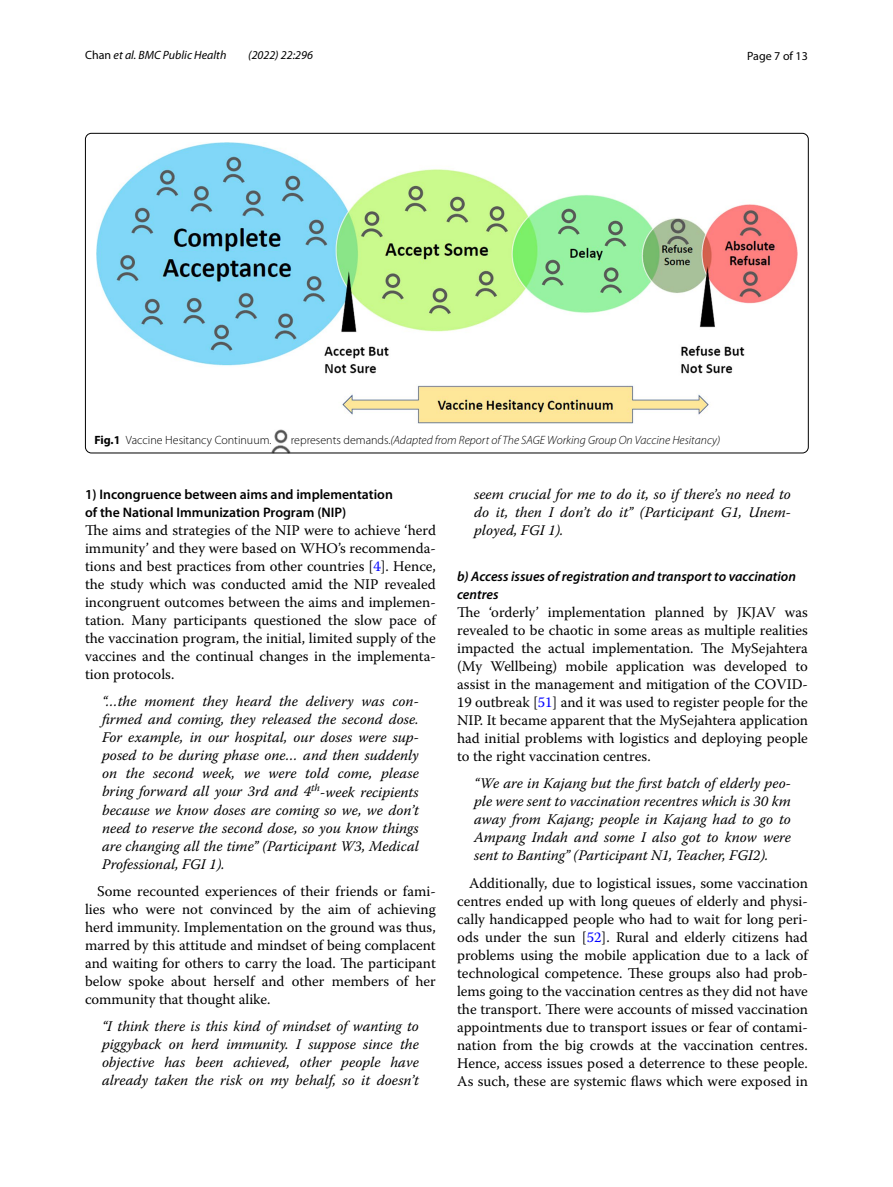
<style>
.page{position:relative;width:893px;height:1187px;background:#fff}
.page>*{position:absolute;margin:0;border:0;box-sizing:border-box;transform-origin:0 0}
.t1{font:14.7px/18px "Warnock Pro";color:#000;text-align:justify}
.t2{font:italic 14.7px/18px "Warnock Pro";color:#000;text-align:justify}
.t3{font:600 13.8px/18px "Myriad Pro";color:#000}
.t4{font:italic 600 13.8px/18px "Myriad Pro";color:#000}
.t5{font:italic 300 12px "Myriad Pro";color:#000}
.t6{font:italic 12px "Myriad Pro";color:#000}
.t7{font:300 12px "Myriad Pro";color:#000}
.t8{font:12px "Myriad Pro";color:#000}
.s1{font-style:normal}
.s2{font-weight:700}
.s3{color:#00f}
</style>
<div class="page">
<img style="left:97px;top:142px;width:700px;height:281px">
<img style="left:272px;top:430px;width:18px;height:21px">
<p class="t6" style="left:85px;top:48px;width:143px"><span class="s1">Chan</span> et al. BMC Public Health</p>
<p class="t6" style="left:248px;top:48px;width:66px">(2022) 22:296</p>
<p class="t8" style="left:747px;top:48px;width:62px">Page 7 of 13</p>
<p class="t7" style="left:94px;top:433px;width:179px"><span class="s2">Fig.1</span> Vaccine Hesitancy Continuum.</p>
<p class="t5" style="left:291px;top:433px;width:431px"><span class="s1">represents demands.</span>(Adapted from Report of The SAGE Working Group On Vaccine Hesitancy)</p>
<p class="t3" style="left:85px;top:485px;width:309px">1) Incongruence between aims and implementation of the National Immunization Program (NIP)</p>
<p class="t1" style="left:85px;top:521px;width:352px">The aims and strategies of the NIP were to achieve ‘herd immunity’ and they were based on WHO’s recommenda&shy;tions and best practices from other countries [<span class="s3">4</span>]. Hence, the study which was conducted amid the NIP revealed incongruent outcomes between the aims and implemen&shy;tation. Many participants questioned the slow pace of the vaccination program, the initial, limited supply of the vaccines and the continual changes in the implementa&shy;tion protocols.</p>
<p class="t2" style="left:102px;top:692px;width:318px">“…the moment they heard the delivery was con&shy;firmed and coming, they released the second dose.<br>For example, in our hospital, our doses were sup&shy;posed to be during phase one… and then suddenly on the second week, we were told come, please bring forward all your 3rd and 4<sup>th</sup>-week recipients because we know doses are coming so we, we don’t need to reserve the second dose, so you know things are changing all the time” (Participant W3, Medical Professional, FGI 1).</p>
<p class="t1" style="left:85px;top:881px;width:352px;text-indent:12px">Some recounted experiences of their friends or fami&shy;lies who were not convinced by the aim of achieving herd immunity. Implementation on the ground was thus, marred by this attitude and mindset of being complacent and waiting for others to carry the load. The participant below spoke about herself and other members of her community that thought alike.</p>
<p class="t2" style="left:102px;top:1017px;width:318px">“I think there is this kind of mindset of wanting to piggyback on herd immunity. I suppose since the objective has been achieved, other people have already taken the risk on my behalf, so it doesn’t</p>
<p class="t2" style="left:474px;top:485px;width:318px">seem crucial for me to do it, so if there’s no need to do it, then I don’t do it” (Participant G1, Unem&shy;ployed, FGI 1).</p>
<p class="t4" style="left:457px;top:566px;width:340px">b) Access issues of registration and transport to vaccination centres</p>
<p class="t1" style="left:457px;top:602px;width:352px">The ‘orderly’ implementation planned by JKJAV was revealed to be chaotic in some areas as multiple realities impacted the actual implementation. The MySejahtera (My Wellbeing) mobile application was developed to assist in the management and mitigation of the COVID-19 outbreak [<span class="s3">51</span>] and it was used to register people for the NIP. It became apparent that the MySejahtera application had initial problems with logistics and deploying people to the right vaccination centres.</p>
<p class="t2" style="left:474px;top:774px;width:318px">“We are in Kajang but the first batch of elderly peo&shy;ple were sent to vaccination recentres which is 30 km away from Kajang; people in Kajang had to go to Ampang Indah and some I also got to know were sent to Banting” (Participant N1, Teacher, FGI2).</p>
<p class="t1" style="left:457px;top:873px;width:352px;text-indent:12px">Additionally, due to logistical issues, some vaccination centres ended up with long queues of elderly and physi&shy;cally handicapped people who had to wait for long peri&shy;ods under the sun [<span class="s3">52</span>]. Rural and elderly citizens had problems using the mobile application due to a lack of technological competence. These groups also had prob&shy;lems going to the vaccination centres as they did not have the transport. There were accounts of missed vaccination appointments due to transport issues or fear of contami&shy;nation from the big crowds at the vaccination centres.<br>Hence, access issues posed a deterrence to these people.<br>As such, these are systemic flaws which were exposed in</p>
</div>
